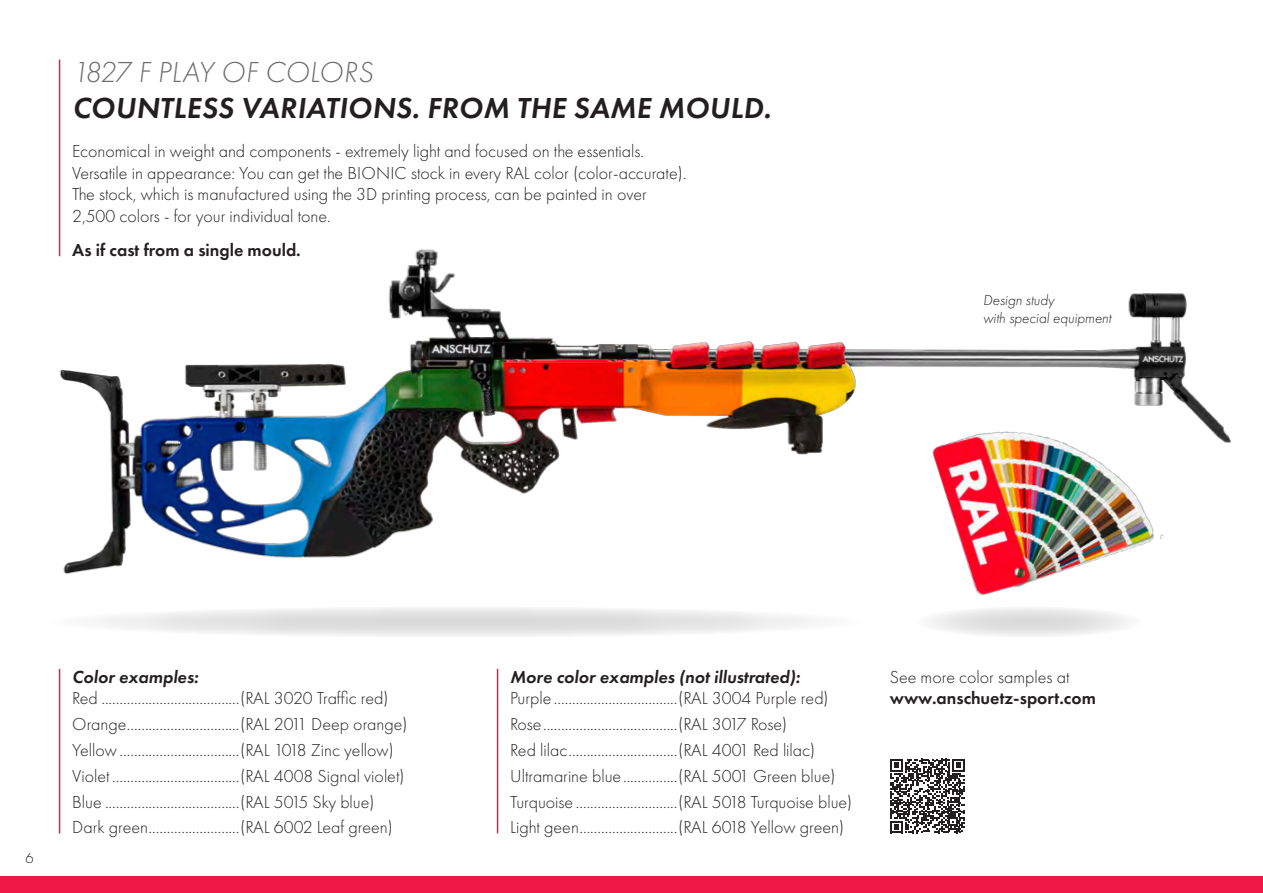
<style>
.page{position:relative;width:1263px;height:893px;background:#fff}
.page>*{position:absolute;margin:0;border:0;box-sizing:border-box;transform-origin:0 0}
.t1{font:italic 600 30px "Futura PT";letter-spacing:.01em;color:#231f20}
.t2{font:italic 300 30px "Futura PT";color:#6c6d70}
.t3{font:300 18px/25.8px "Futura PT";color:#231f20}
.t4{font:600 18px "Futura PT";color:#231f20}
.t5{font:italic 600 18px "Futura PT";color:#231f20}
.t6{font:italic 300 15px/18px "Futura PT";color:#231f20}
.t7{font:300 15px "Futura PT";color:#231f20}
</style>
<div class="page">
<hr style="left:59px;top:60px;width:1px;height:196px;background:#ed1845">
<svg style="left:40px;top:606px;width:832px;height:32px;fill:#eae9ea"></svg>
<svg style="left:913px;top:606px;width:232px;height:32px;fill:#eee"></svg>
<img style="left:58px;top:238px;width:1173px;height:336px">
<hr style="left:59px;top:669px;width:1px;height:164px;background:#ed1845">
<hr style="left:497px;top:669px;width:1px;height:164px;background:#ed1845">
<img style="left:906px;top:412px;width:268px;height:214px">
<svg style="left:890px;top:759px;width:75px;height:74px"></svg>
<div style="left:0;top:876px;width:1263px;height:17px;background:#ed1845"></div>
<h1 class="t2" style="left:72px;top:55px;width:302px">1827 F PLAY OF COLORS</h1>
<h1 class="t1" style="left:72px;top:89px;width:700px">COUNTLESS VARIATIONS. FROM THE SAME MOULD.</h1>
<p class="t3" style="left:72px;top:140px;width:616px;line-height:21.6px">Economical in weight and components - extremely light and focused on the essentials.<br>Versatile in appearance: You can get the BIONIC stock in every RAL color (color-accurate).<br>The stock, which is manufactured using the 3D printing process, can be painted in over 2,500 colors - for your individual tone.</p>
<p class="t4" style="left:72px;top:239px;width:230px">As if cast from a single mould.</p>
<p class="t6" style="left:983px;top:291px;width:130px">Design study<br>with special equipment</p>
<p class="t7" style="left:26px;top:850px;width:10px">6</p>
<p class="t5" style="left:72px;top:665px;width:128px">Color examples:</p>
<p class="t3" style="left:72px;top:685px;width:337px">Red ......................................(RAL 3020 Traffic red)<br>Orange...............................(RAL 2011 Deep orange)<br>Yellow.................................(RAL 1018 Zinc yellow)<br>Violet ...................................(RAL 4008 Signal violet)<br>Blue .....................................(RAL 5015 Sky blue)<br>Dark green.........................(RAL 6002 Leaf green)</p>
<p class="t5" style="left:510px;top:665px;width:291px">More color examples (not illustrated):</p>
<p class="t3" style="left:510px;top:685px;width:344px">Purple ..................................(RAL 3004 Purple red)<br>Rose.....................................(RAL 3017 Rose)<br>Red lilac..............................(RAL 4001 Red lilac)<br>Ultramarine blue...............(RAL 5001 Green blue)<br>Turquoise ............................(RAL 5018 Turquoise blue)<br>Light geen...........................(RAL 6018 Yellow green)</p>
<p class="t3" style="left:890px;top:664px;width:181px">See more color samples at</p>
<p class="t4" style="left:890px;top:687px;width:208px">www.anschuetz-sport.com</p>
</div>
